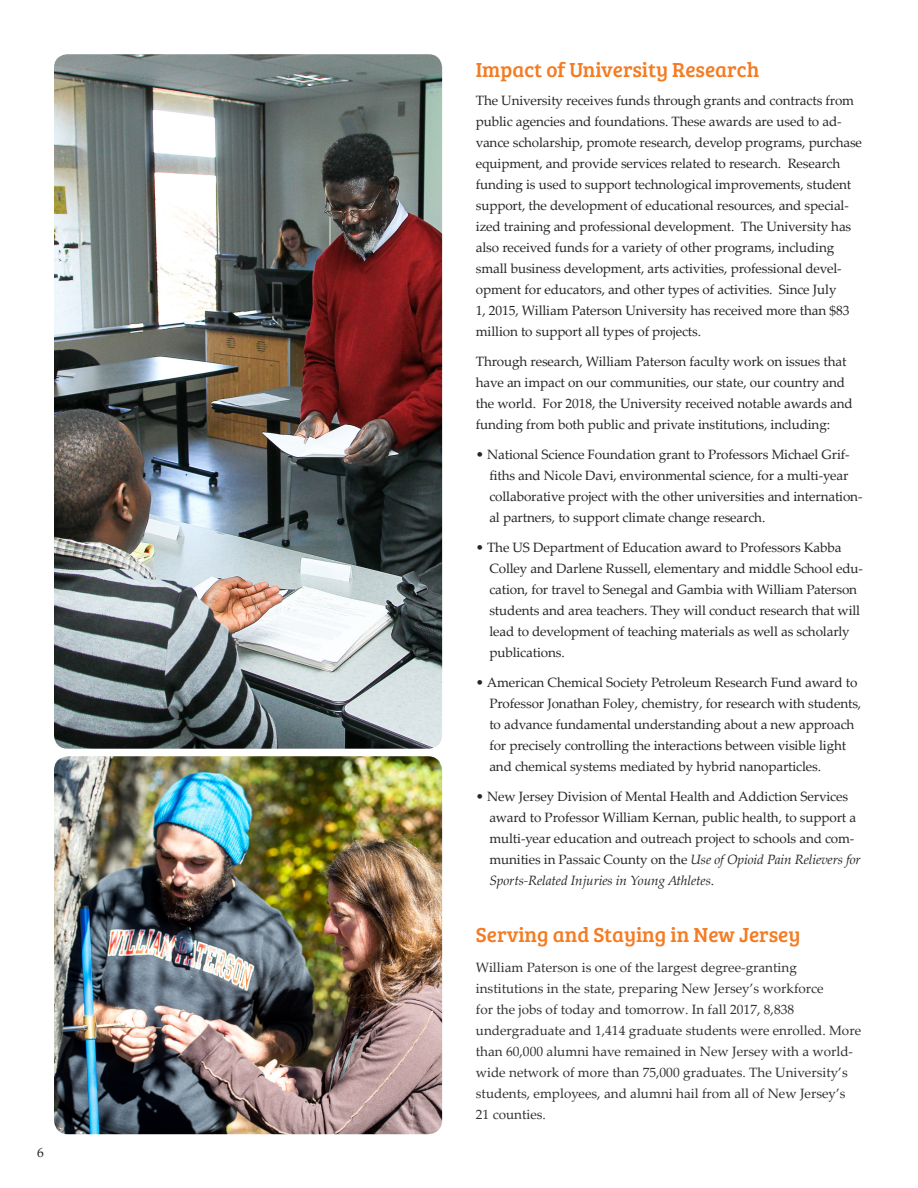
<style>
.page{position:relative;width:918px;height:1188px;background:#fff}
.page>*{position:absolute;margin:0;border:0;box-sizing:border-box;transform-origin:0 0}
.t1{font:21px "Bree Serif";color:#f47b21}
.t2{font:13.5px/21px "Palatino Linotype";letter-spacing:-.01em;color:#262626}
.t3{font:13.5px/21px "Palatino Linotype";color:#313131}
.s1{font-style:italic}
</style>
<div class="page">
<img style="left:54px;top:756px;width:388px;height:378px">
<img style="left:54px;top:54px;width:388px;height:695px">
<p class="t2" style="left:37px;top:1142px;width:8px">6</p>
<p class="t1" style="left:476px;top:54px;width:285px">Impact of University Research</p>
<p class="t2" style="left:476px;top:89px;width:388px">The University receives funds through grants and contracts from public agencies and foundations. These awards are used to ad&shy;vance scholarship, promote research, develop programs, purchase equipment, and provide services related to research. Research funding is used to support technological improvements, student support, the development of educational resources, and special&shy;ized training and professional development. The University has also received funds for a variety of other programs, including small business development, arts activities, professional devel&shy;opment for educators, and other types of activities. Since July<br>1, 2015, William Paterson University has received more than $83 million to support all types of projects.</p>
<p class="t2" style="left:476px;top:350px;width:378px">Through research, William Paterson faculty work on issues that have an impact on our communities, our state, our country and the world. For 2018, the University received notable awards and funding from both public and private institutions, including:</p>
<p class="t2" style="left:489px;top:443px;width:375px;text-indent:-14px">• National Science Foundation grant to Professors Michael Grif&shy;fiths and Nicole Davi, environmental science, for a multi-year collaborative project with the other universities and internation&shy;al partners, to support climate change research.</p>
<p class="t2" style="left:489px;top:536px;width:375px;text-indent:-14px">• The US Department of Education award to Professors Kabba Colley and Darlene Russell, elementary and middle School edu&shy;cation, for travel to Senegal and Gambia with William Paterson students and area teachers. They will conduct research that will lead to development of teaching materials as well as scholarly publications.</p>
<p class="t2" style="left:489px;top:671px;width:373px;text-indent:-14px">• American Chemical Society Petroleum Research Fund award to Professor Jonathan Foley, chemistry, for research with students, to advance fundamental understanding about a new approach for precisely controlling the interactions between visible light and chemical systems mediated by hybrid nanoparticles.</p>
<p class="t2" style="left:489px;top:785px;width:373px;text-indent:-14px">• New Jersey Division of Mental Health and Addiction Services award to Professor William Kernan, public health, to support a multi-year education and outreach project to schools and com&shy;munities in Passaic County on the <span class="s1">Use of Opioid Pain Relievers for Sports-Related Injuries in Young Athletes</span>.</p>
<p class="t1" style="left:476px;top:919px;width:326px">Serving and Staying in New Jersey</p>
<p class="t3" style="left:476px;top:956px;width:387px">William Paterson is one of the largest degree-granting institutions in the state, preparing New Jersey’s workforce<br>for the jobs of today and tomorrow. In fall 2017, 8,838 undergraduate and 1,414 graduate students were enrolled. More than 60,000 alumni have remained in New Jersey with a world&shy;wide network of more than 75,000 graduates. The University’s students, employees, and alumni hail from all of New Jersey’s 21 counties.</p>
</div>
